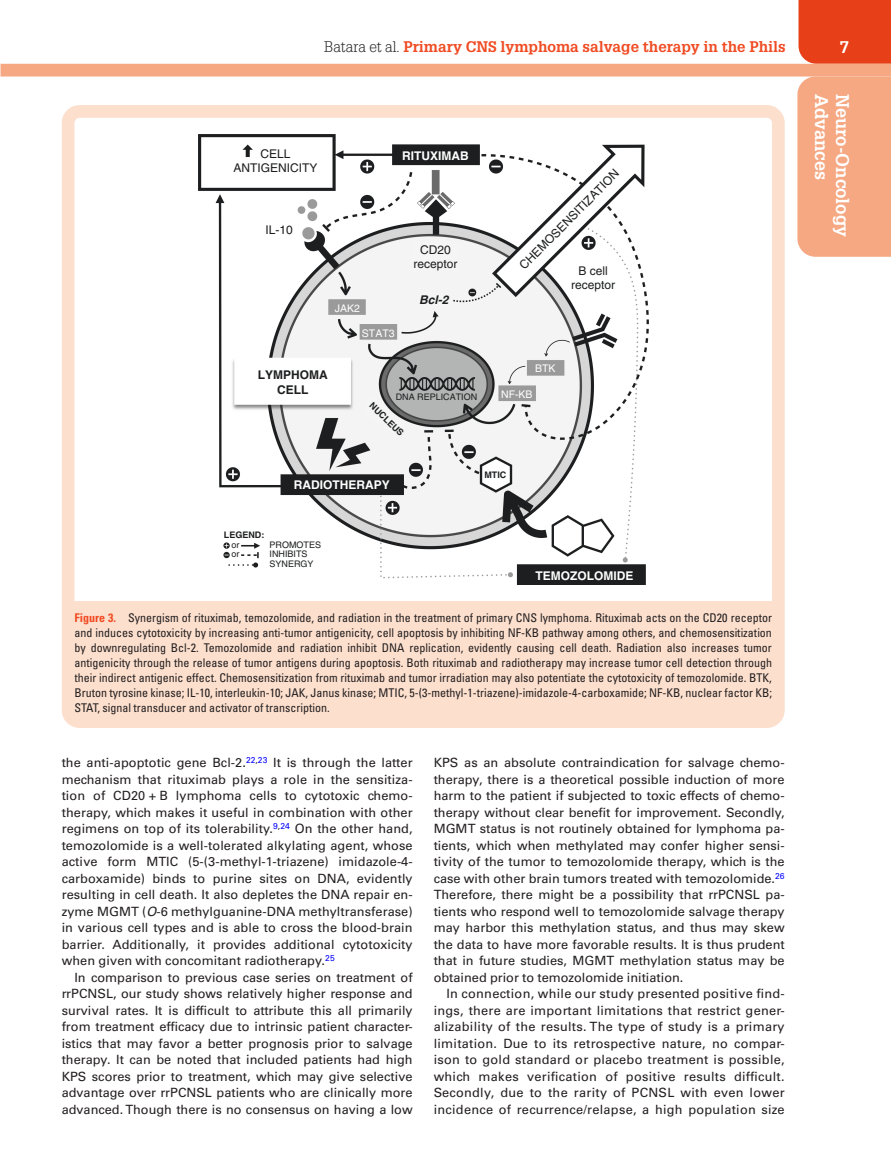
<style>
.page{position:relative;width:891px;height:1175px;background:#fff}
.page>*{position:absolute;margin:0;border:0;box-sizing:border-box;transform-origin:0 0}
.t1{font:18px "Glypha LT Std Bold 3";color:#fff}
.t2{font:700 16.5px "Glypha LT Std";color:#fff}
.t3{font:15px "Glypha LT Std Bold 3";color:#f04b22}
.TextInd{font:12.75px/16.5px "Univers LT Std";color:#231f20;text-align:justify}
.FigCapt{font:condensed 12px/15px "Univers LT Std";color:#231f20;text-align:justify}
.graphic{font:12px/14.4px "Helvetica 3";color:#1d1e1f;text-align:center}
.graphic-2{font:12px "Helvetica Bold 2";color:#fff}
.graphic-3{font:12px/14.4px "Helvetica Bold 2";color:#1d1e1f;text-align:center}
.graphic-4{font:italic 700 12px "Helvetica";color:#1d1e1f}
.graphic-5{font:10.5px "Helvetica 3";color:#fff}
.graphic-6{font:9px/9.6px "Helvetica 3";color:#1d1e1f}
.graphic-7{font:9px "Helvetica Bold 2";color:#1d1e1f}
.s1{font-family:"Glypha LT Std Light 2";color:#231f20}
.s2{font-weight:700;color:#f04b22}
.s3{font-style:italic}
</style>
<div class="page">
<div style="left:799px;top:0;width:92px;height:64px;background:#e73f18"></div>
<div style="left:1px;top:64px;width:890px;height:12px;background:#f5a882"></div>
<div style="left:797px;top:76px;width:94px;height:181px;background:#f5a882"></div>
<div style="left:65px;top:601px;width:716px;height:118px;background:#fcdfcd"></div>
<img style="left:198px;top:134px;width:450px;height:450px">
<div style="left:62px;top:105px;width:723px;height:623px;border:13px solid #fcdfcd;border-radius:12px"></div>
<p class="t3" style="left:324px;top:37px;width:463px"><span class="s1">Batara et al.</span> Primary CNS lymphoma salvage therapy in the Phils</p>
<p class="t2" style="left:840px;top:37px;width:11px">7</p>
<h1 class="t1" style="left:833px;top:94px;width:88px;rotate:90deg">Advances</h1>
<h1 class="t1" style="left:854px;top:94px;width:145px;rotate:90deg">Neuro-Oncology</h1>
<p class="graphic" style="left:234px;top:147px;width:86px">CELL<br>ANTIGENICITY</p>
<p class="graphic-2" style="left:402px;top:149px;width:68px">RITUXIMAB</p>
<p class="graphic" style="left:516px;top:262px;width:137px;rotate:-45deg">CHEMOSENSITIZATION</p>
<p class="graphic" style="left:266px;top:223px;width:29px">IL-10</p>
<p class="graphic" style="left:414px;top:242px;width:46px">CD20 receptor</p>
<p class="graphic" style="left:571px;top:263px;width:46px">B cell receptor</p>
<p class="graphic-5" style="left:335px;top:302px;width:27px">JAK2</p>
<p class="graphic-5" style="left:362px;top:327px;width:34px">STAT3</p>
<p class="graphic-4" style="left:419px;top:293px;width:31px">Bcl-2</p>
<p class="graphic-3" style="left:258px;top:368px;width:71px">LYMPHOMA<br>CELL</p>
<p class="graphic-6" style="left:396px;top:391px;width:83px">DNA REPLICATION</p>
<p class="graphic-7" style="left:375px;top:400px;width:45px;rotate:44deg">NUCLEUS</p>
<p class="graphic-5" style="left:535px;top:363px;width:22px">BTK</p>
<p class="graphic-5" style="left:501px;top:388px;width:33px">NF-KB</p>
<p class="graphic-2" style="left:294px;top:477px;width:97px">RADIOTHERAPY</p>
<p class="graphic-7" style="left:484px;top:469px;width:23px">MTIC</p>
<p class="graphic-7" style="left:224px;top:529px;width:42px">LEGEND:</p>
<p class="graphic-6" style="left:231px;top:540px;width:10px">or</p>
<p class="graphic-6" style="left:270px;top:540px;width:53px">PROMOTES</p>
<p class="graphic-6" style="left:231px;top:549px;width:10px">or</p>
<p class="graphic-6" style="left:270px;top:549px;width:46px">INHIBITS<br>SYNERGY</p>
<p class="graphic-2" style="left:535px;top:568px;width:100px">TEMOZOLOMIDE</p>
<p class="FigCapt" style="left:74px;top:610px;width:699px"><span class="s2">Figure 3.</span> Synergism of rituximab, temozolomide, and radiation in the treatment of primary CNS lymphoma. Rituximab acts on the CD20 receptor and induces cytotoxicity by increasing anti-tumor antigenicity, cell apoptosis by inhibiting NF-KB pathway among others, and chemosensitization by downregulating Bcl-2. Temozolomide and radiation inhibit DNA replication, evidently causing cell death. Radiation also increases tumor antigenicity through the release of tumor antigens during apoptosis. Both rituximab and radiotherapy may increase tumor cell detection through their indirect antigenic effect. Chemosensitization from rituximab and tumor irradiation may also potentiate the cytotoxicity of temozolomide. BTK, Bruton tyrosine kinase; IL-10, interleukin-10; JAK, Janus kinase; MTIC, 5-(3-methyl-1-triazene)-imidazole-4-carboxamide; NF-KB, nuclear factor KB; STAT, signal transducer and activator of transcription.</p>
<p class="TextInd" style="left:62px;top:754px;width:353px">the anti-apoptotic gene Bcl-2.<sup>22</sup><sup>,</sup><sup>23</sup> It is through the latter mechanism that rituximab plays a role in the sensitiza&shy;tion of CD20 + B lymphoma cells to cytotoxic chemo&shy;therapy, which makes it useful in combination with other regimens on top of its tolerability.<sup>9</sup><sup>,</sup><sup>24</sup> On the other hand, temozolomide is a well-tolerated alkylating agent, whose active form MTIC (5-(3-methyl-1-triazene) imidazole-4- carboxamide) binds to purine sites on DNA, evidently resulting in cell death. It also depletes the DNA repair en&shy;zyme MGMT (<span class="s3">O</span>-6 methylguanine-DNA methyltransferase) in various cell types and is able to cross the blood-brain barrier. Additionally, it provides additional cytotoxicity when given with concomitant radiotherapy.<sup>25</sup></p>
<p class="TextInd" style="left:62px;top:969px;width:353px;text-indent:13px">In comparison to previous case series on treatment of rrPCNSL, our study shows relatively higher response and survival rates. It is difficult to attribute this all primarily from treatment efficacy due to intrinsic patient character&shy;istics that may favor a better prognosis prior to salvage therapy. It can be noted that included patients had high KPS scores prior to treatment, which may give selective advantage over rrPCNSL patients who are clinically more advanced. Though there is no consensus on having a low</p>
<p class="TextInd" style="left:434px;top:754px;width:353px">KPS as an absolute contraindication for salvage chemo&shy;therapy, there is a theoretical possible induction of more harm to the patient if subjected to toxic effects of chemo&shy;therapy without clear benefit for improvement. Secondly, MGMT status is not routinely obtained for lymphoma pa&shy;tients, which when methylated may confer higher sensi&shy;tivity of the tumor to temozolomide therapy, which is the case with other brain tumors treated with temozolomide.<sup>26<br></sup>Therefore, there might be a possibility that rrPCNSL pa&shy;tients who respond well to temozolomide salvage therapy may harbor this methylation status, and thus may skew the data to have more favorable results. It is thus prudent that in future studies, MGMT methylation status may be obtained prior to temozolomide initiation.</p>
<p class="TextInd" style="left:434px;top:985px;width:353px;text-indent:13px">In connection, while our study presented positive find&shy;ings, there are important limitations that restrict gener&shy;alizability of the results. The type of study is a primary limitation. Due to its retrospective nature, no compar&shy;ison to gold standard or placebo treatment is possible, which makes verification of positive results difficult.<br>Secondly, due to the rarity of PCNSL with even lower incidence of recurrence/relapse, a high population size</p>
</div>
